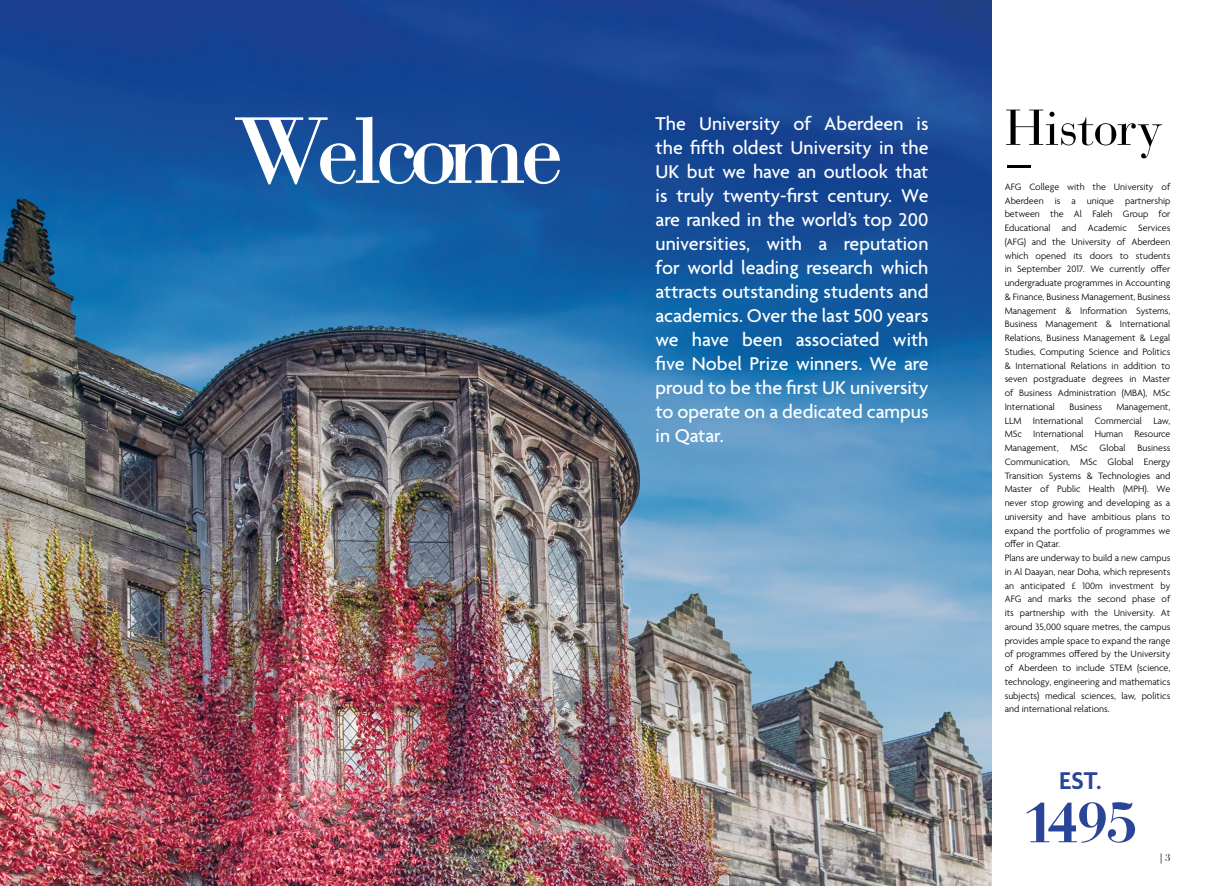
<style>
.page{position:relative;width:1212px;height:886px;background:#fff}
.page>*{position:absolute;margin:0;border:0;box-sizing:border-box;transform-origin:0 0}
.t1{font:100px "Bodoni";letter-spacing:-.075em;color:#fff}
.t2{font:700 56.25px "Bauer Bodoni";color:#2a4597}
.t3{font:50px "Bauer Bodoni Std";letter-spacing:-.01em;color:#000}
.t4{font:600 26.25px "Agenda";color:#2a4597}
.t5{font:500 20px/24px "Agenda";color:#fff;text-align:justify}
.t6{font:300 10px/13.8px "Agenda";color:#000;text-align:justify}
.t7{font:10px "Bauer Bodoni Std";color:#000}
</style>
<div class="page">
<img style="left:0;top:0;width:991px;height:886px">
<hr style="left:1007px;top:166px;width:24px;height:2px;background:#000">
<h1 class="t1" style="left:233px;top:91px;width:332px">Welcome</h1>
<p class="t5" style="left:656px;top:113px;width:274px">The University of Aberdeen is the fifth oldest University in the UK but we have an outlook that is truly twenty-first century. We are ranked in the world’s top 200 universities, with a reputation for world leading research which attracts outstanding students and academics. Over the last 500 years we have been associated with five Nobel Prize winners. We are proud to be the first UK university to operate on a dedicated campus in Qatar.</p>
<h3 class="t3" style="left:1005px;top:98px;width:159px">History</h3>
<p class="t6" style="left:1005px;top:180px;width:167px">AFG College with the University of Aberdeen is a unique partnership between the Al Faleh Group for Educational and Academic Services (AFG) and the University of Aberdeen which opened its doors to students in September 2017. We currently offer undergraduate programmes in Accounting &amp; Finance, Business Management, Business Management &amp; Information Systems, Business Management &amp; International Relations, Business Management &amp; Legal Studies, Computing Science and Politics &amp; International Relations in addition to seven postgraduate degrees in Master of Business Administration (MBA), MSc International</p>
<p class="t6" style="left:1005px;top:400px;width:167px;text-align:left;text-indent:112px">Management, LLM International Commercial Law, MSc International Human Resource Management, MSc Global Business Communication, MSc Global Energy Transition Systems &amp; Technologies and Master of Public Health (MPH). We never stop growing and developing as a university and have ambitious plans to expand the portfolio of programmes we offer in Qatar.<br>Plans are underway to build a new campus in Al Daayan, near Doha, which represents an anticipated £ 100m investment by AFG and marks the second phase of its partnership with the University. At around 35,000 square metres, the campus provides ample space to expand the range of programmes offered by the University of Aberdeen to include STEM (science, technology, engineering and mathematics subjects) medical sciences, law, politics and international relations.</p>
<p class="t6" style="left:1069px;top:400px;width:34px">Business</p>
<h3 class="t4" style="left:1059px;top:766px;width:44px">EST.</h3>
<h2 class="t2" style="left:1023px;top:789px;width:116px">1495</h2>
<p class="t7" style="left:1160px;top:851px;width:12px">| 3</p>
</div>
